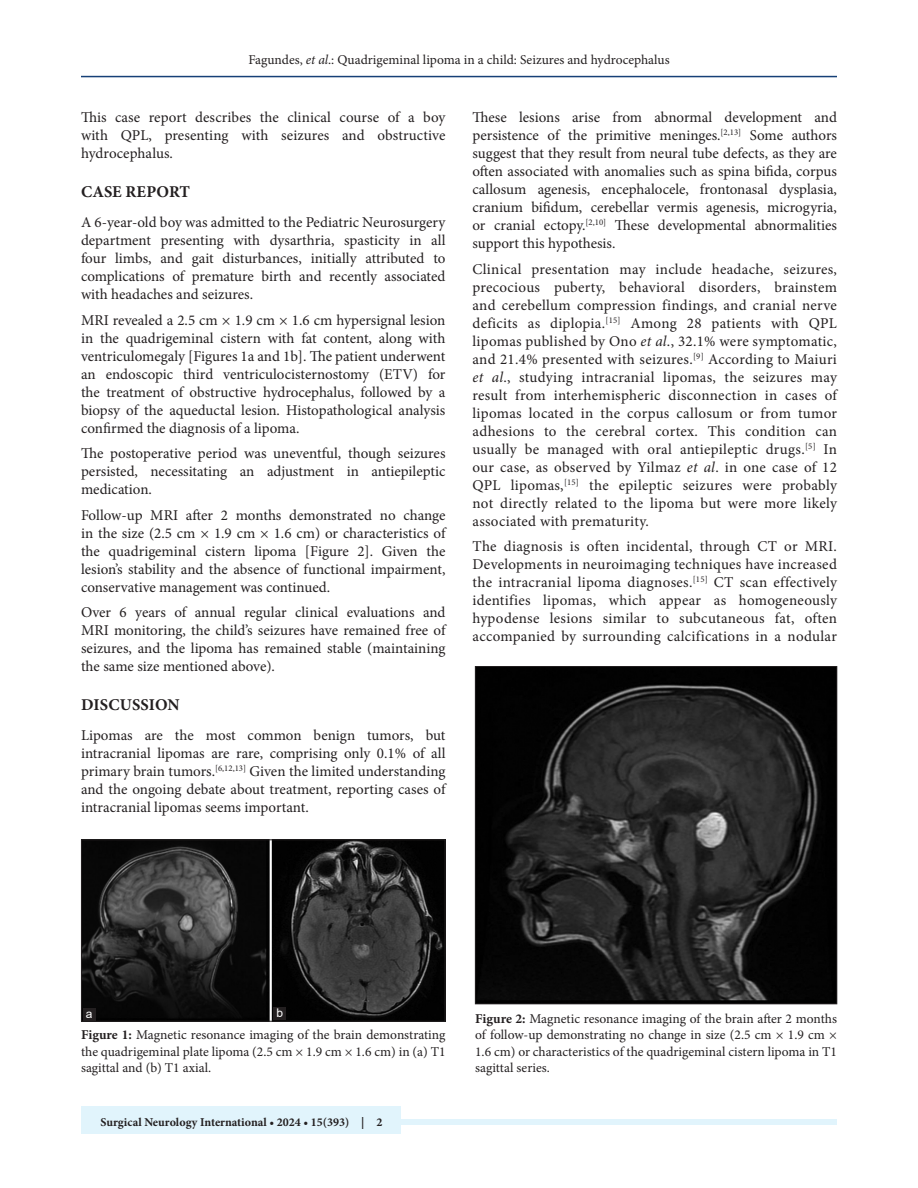
<style>
.page{position:relative;width:918px;height:1188px;background:#fff}
.page>*{position:absolute;margin:0;border:0;box-sizing:border-box;transform-origin:0 0}
.t1{font:700 16.5px "Minion Pro";letter-spacing:.01em;color:#231f20}
.TX{font:15px/18px "Minion Pro";color:#231f20;text-align:justify}
.FGC{font:13.5px/16.5px "Minion Pro";color:#231f20;text-align:justify}
.JF{font:700 12px "Minion Pro";color:#231f20}
.LABEL{font:12px "Arial";color:#fff}
.s1{font-style:italic}
.s2{font-weight:700}
</style>
<div class="page">
<hr style="left:81px;top:76px;width:756px;height:1px;background:#164077">
<div style="left:81px;top:1119px;width:756px;height:6px;background:#e1f4fc"></div>
<div style="left:81px;top:1106px;width:319px;height:28px;background:#e1f4fc"></div>
<img style="left:477px;top:668px;width:358px;height:334px">
<div style="left:475px;top:666px;width:362px;height:338px;border:1px solid #231f20"></div>
<img style="left:83px;top:842px;width:360px;height:177px">
<div style="left:81px;top:840px;width:364px;height:181px;border:1px solid #231f20"></div>
<div style="left:273px;top:1007px;width:13px;height:12px;background:#231f20"></div>
<div style="left:83px;top:1008px;width:13px;height:12px;background:#231f20"></div>
<p class="FGC" style="left:248px;top:51px;width:423px">Fagundes, <span class="s1">et al</span>.: Quadrigeminal lipoma in a child: Seizures and hydrocephalus</p>
<p class="TX" style="left:81px;top:109px;width:366px">This case report describes the clinical course of a boy with QPL, presenting with seizures and obstructive hydrocephalus.</p>
<h1 class="t1" style="left:81px;top:180px;width:111px">CASE REPORT</h1>
<p class="TX" style="left:81px;top:214px;width:366px">A 6-year-old boy was admitted to the Pediatric Neurosurgery department presenting with dysarthria, spasticity in all four limbs, and gait disturbances, initially attributed to complications of premature birth and recently associated with headaches and seizures.</p>
<p class="TX" style="left:81px;top:311px;width:366px">MRI revealed a 2.5 cm × 1.9 cm × 1.6 cm hypersignal lesion in the quadrigeminal cistern with fat content, along with ventriculomegaly [Figures 1a and 1b]. The patient underwent an endoscopic third ventriculocisternostomy (ETV) for the treatment of obstructive hydrocephalus, followed by a biopsy of the aqueductal lesion. Histopathological analysis confirmed the diagnosis of a lipoma.</p>
<p class="TX" style="left:81px;top:445px;width:366px">The postoperative period was uneventful, though seizures persisted, necessitating an adjustment in antiepileptic medication.</p>
<p class="TX" style="left:81px;top:506px;width:366px">Follow-up MRI after 2 months demonstrated no change in the size (2.5 cm × 1.9 cm × 1.6 cm) or characteristics of the quadrigeminal cistern lipoma [Figure 2]. Given the lesion’s stability and the absence of functional impairment, conservative management was continued.</p>
<p class="TX" style="left:81px;top:604px;width:366px">Over 6 years of annual regular clinical evaluations and MRI monitoring, the child’s seizures have remained free of seizures, and the lipoma has remained stable (maintaining the same size mentioned above).</p>
<h1 class="t1" style="left:81px;top:693px;width:100px">DISCUSSION</h1>
<p class="TX" style="left:81px;top:727px;width:366px">Lipomas are the most common benign tumors, but intracranial lipomas are rare, comprising only 0.1% of all primary brain tumors.<sup>[6,12,13]</sup> Given the limited understanding and the ongoing debate about treatment, reporting cases of intracranial lipomas seems important.</p>
<p class="TX" style="left:472px;top:109px;width:366px">These lesions arise from abnormal development and persistence of the primitive meninges.<sup>[2,13]</sup> Some authors suggest that they result from neural tube defects, as they are often associated with anomalies such as spina bifida, corpus callosum agenesis, encephalocele, frontonasal dysplasia, cranium bifidum, cerebellar vermis agenesis, microgyria, or cranial ectopy.<sup>[2,10]</sup> These developmental abnormalities support this hypothesis.</p>
<p class="TX" style="left:472px;top:260px;width:366px">Clinical presentation may include headache, seizures, precocious puberty, behavioral disorders, brainstem and cerebellum compression findings, and cranial nerve deficits as diplopia.<sup>[15]</sup> Among 28 patients with QPL lipomas published by Ono <span class="s1">et al</span>., 32.1% were symptomatic, and 21.4% presented with seizures.<sup>[9]</sup> According to Maiuri <span class="s1">et al</span>., studying intracranial lipomas, the seizures may result from interhemispheric disconnection in cases of lipomas located in the corpus callosum or from tumor adhesions to the cerebral cortex. This condition can usually be managed with oral antiepileptic drugs.<sup>[5]</sup> In our case, as observed by Yilmaz <span class="s1">et al</span>. in one case of 12<br>QPL lipomas,<sup>[15]</sup> the epileptic seizures were probably not directly related to the lipoma but were more likely associated with prematurity.</p>
<p class="TX" style="left:472px;top:538px;width:366px">The diagnosis is often incidental, through CT or MRI.<br>Developments in neuroimaging techniques have increased the intracranial lipoma diagnoses.<sup>[15]</sup> CT scan effectively identifies lipomas, which appear as homogeneously hypodense lesions similar to subcutaneous fat, often accompanied by surrounding calcifications in a nodular</p>
<p class="LABEL" style="left:86px;top:1006px;width:8px">a</p>
<p class="LABEL" style="left:276px;top:1005px;width:8px">b</p>
<p class="FGC" style="left:81px;top:1027px;width:366px"><span class="s2">Figure 1:</span> Magnetic resonance imaging of the brain demonstrating the quadrigeminal plate lipoma (2.5 cm × 1.9 cm × 1.6 cm) in (a) T1 sagittal and (b) T1 axial.</p>
<p class="JF" style="left:100px;top:1113px;width:284px">Surgical Neurology International • 2024 • 15(393) | 2</p>
<p class="FGC" style="left:475px;top:1010px;width:363px"><span class="s2">Figure 2:</span> Magnetic resonance imaging of the brain after 2 months of follow-up demonstrating no change in size (2.5 cm × 1.9 cm × 1.6 cm) or characteristics of the quadrigeminal cistern lipoma in T1 sagittal series.</p>
</div>
